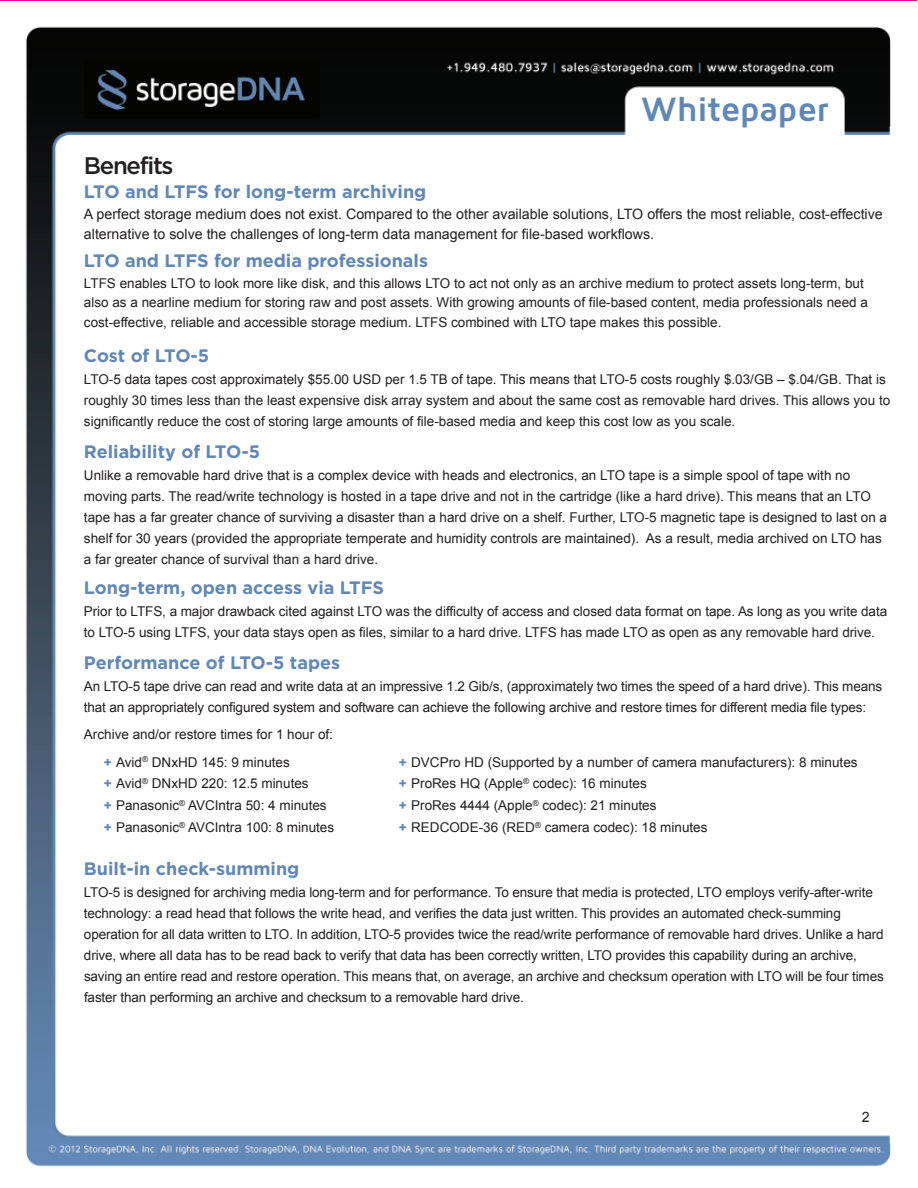
<style>
.page{position:relative;width:918px;height:1188px;background:#fff}
.page>*{position:absolute;margin:0;border:0;box-sizing:border-box;transform-origin:0 0}
.t1{font:700 34.95px "Maven Pro";letter-spacing:-.015em;color:#6087b7}
.t2{font:500 24px "Gotham";letter-spacing:-.055em;color:#231f20}
.t3{font:700 18px "Gotham";color:#6087b7}
.t4{font:14.25px/19.5px "Arial";color:#231f20}
.t5{font:13.5px/21px "Arial";color:#231f20}
.s1{font-family:"Gotham";font-weight:700;color:#6087b7}
</style>
<div class="page">
<img style="left:25px;top:26px;width:866px;height:1141px">
<h1 class="t1" style="left:642px;top:89px;width:189px">Whitepaper</h1>
<h2 class="t2" style="left:84px;top:152px;width:91px">Benefits</h2>
<h3 class="t3" style="left:84px;top:182px;width:344px">LTO and LTFS for long-term archiving</h3>
<p class="t4" style="left:84px;top:204px;width:800px">A perfect storage medium does not exist. Compared to the other available solutions, LTO offers the most reliable, cost-effective alternative to solve the challenges of long-term data management for file-based workflows.</p>
<h3 class="t3" style="left:84px;top:251px;width:346px">LTO and LTFS for media professionals</h3>
<p class="t5" style="left:84px;top:273px;width:786px;line-height:19.5px">LTFS enables LTO to look more like disk, and this allows LTO to act not only as an archive medium to protect assets long-term, but also as a nearline medium for storing raw and post assets. With growing amounts of file-based content, media professionals need a cost-effective, reliable and accessible storage medium. LTFS combined with LTO tape makes this possible.</p>
<h3 class="t3" style="left:84px;top:345px;width:127px">Cost of LTO-5</h3>
<p class="t5" style="left:84px;top:369px;width:808px">LTO-5 data tapes cost approximately $55.00 USD per 1.5 TB of tape. This means that LTO-5 costs roughly $.03/GB – $.04/GB. That is roughly 30 times less than the least expensive disk array system and about the same cost as removable hard drives. This allows you to significantly reduce the cost of storing large amounts of file-based media and keep this cost low as you scale.</p>
<h3 class="t3" style="left:84px;top:441px;width:178px">Reliability of LTO-5</h3>
<p class="t5" style="left:84px;top:464px;width:805px">Unlike a removable hard drive that is a complex device with heads and electronics, an LTO tape is a simple spool of tape with no moving parts. The read/write technology is hosted in a tape drive and not in the cartridge (like a hard drive). This means that an LTO tape has a far greater chance of surviving a disaster than a hard drive on a shelf. Further, LTO-5 magnetic tape is designed to last on a shelf for 30 years (provided the appropriate temperate and humidity controls are maintained). As a result, media archived on LTO has a far greater chance of survival than a hard drive.</p>
<h3 class="t3" style="left:84px;top:577px;width:302px">Long-term, open access via LTFS</h3>
<p class="t5" style="left:84px;top:601px;width:805px">Prior to LTFS, a major drawback cited against LTO was the difficulty of access and closed data format on tape. As long as you write data to LTO-5 using LTFS, your data stays open as files, similar to a hard drive. LTFS has made LTO as open as any removable hard drive.</p>
<h3 class="t3" style="left:84px;top:652px;width:258px">Performance of LTO-5 tapes</h3>
<p class="t5" style="left:84px;top:676px;width:800px">An LTO-5 tape drive can read and write data at an impressive 1.2 Gib/s, (approximately two times the speed of a hard drive). This means that an appropriately configured system and software can achieve the following archive and restore times for different media file types:</p>
<p class="t5" style="left:103px;top:721px;width:231px;line-height:27.3px;text-indent:-20px">Archive and/or restore times for 1 hour of: <span class="s1">+</span> Avid<sup>®</sup> DNxHD 145: 9 minutes</p>
<p class="t5" style="left:399px;top:751px;width:461px"><span class="s1">+</span> DVCPro HD (Supported by a number of camera manufacturers): 8 minutes</p>
<p class="t5" style="left:103px;top:773px;width:207px"><span class="s1">+</span> Avid<sup>®</sup> DNxHD 220: 12.5 minutes</p>
<p class="t5" style="left:399px;top:773px;width:250px"><span class="s1">+</span> ProRes HQ (Apple<sup>®</sup> codec): 16 minutes</p>
<p class="t5" style="left:103px;top:795px;width:225px"><span class="s1">+</span> Panasonic<sup>®</sup> AVCIntra 50: 4 minutes</p>
<p class="t5" style="left:399px;top:795px;width:260px"><span class="s1">+</span> ProRes 4444 (Apple<sup>®</sup> codec): 21 minutes</p>
<p class="t5" style="left:103px;top:817px;width:232px"><span class="s1">+</span> Panasonic<sup>®</sup> AVCIntra 100: 8 minutes</p>
<p class="t5" style="left:399px;top:817px;width:310px"><span class="s1">+</span> REDCODE-36 (RED<sup>®</sup> camera codec): 18 minutes</p>
<h3 class="t3" style="left:84px;top:858px;width:217px">Built-in check-summing</h3>
<p class="t5" style="left:84px;top:881px;width:801px">LTO-5 is designed for archiving media long-term and for performance. To ensure that media is protected, LTO employs verify-after-write technology: a read head that follows the write head, and verifies the data just written. This provides an automated check-summing operation for all data written to LTO. In addition, LTO-5 provides twice the read/write performance of removable hard drives. Unlike a hard drive, where all data has to be read back to verify that data has been correctly written, LTO provides this capability during an archive, saving an entire read and restore operation. This means that, on average, an archive and checksum operation with LTO will be four times faster than performing an archive and checksum to a removable hard drive.</p>
<p class="t4" style="left:862px;top:1108px;width:9px">2</p>
</div>
